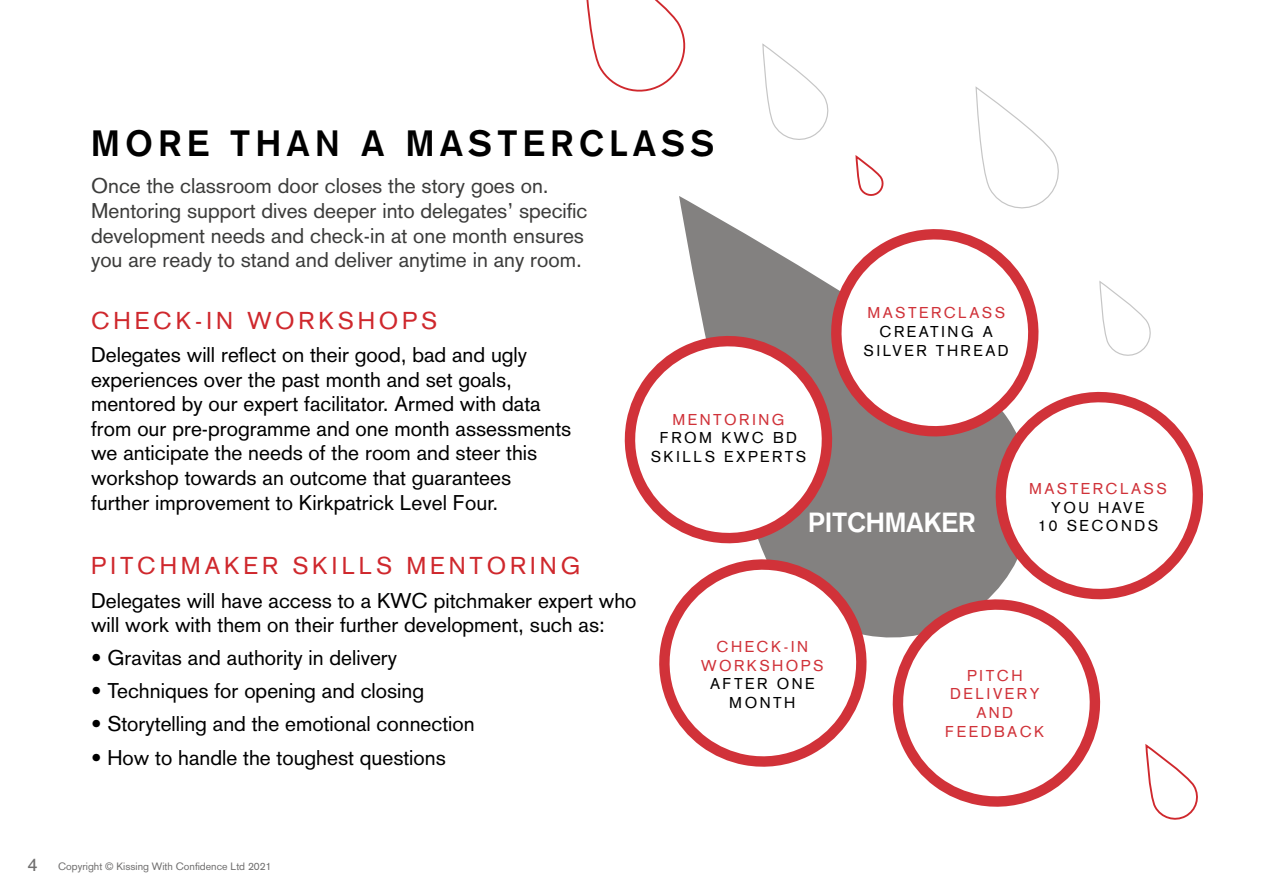
<style>
.page{position:relative;width:1263px;height:893px;background:#fff}
.page>*{position:absolute;margin:0;border:0;box-sizing:border-box;transform-origin:0 0}
.t1{font:700 36px "Akzidenz Grotesk";letter-spacing:.16em;color:#000}
.t2{font:700 27.15px "Akzidenz Grotesk";color:#fff}
.t3{font:24px "Akzidenz Grotesk";letter-spacing:.16em;color:#cf282d}
.t4{font:21px/24.6px "Akzidenz Grotesk";color:#000}
.t5{font:21px/24.6px "Akzidenz Grotesk";color:#3c3c3b}
.t6{font:15.45px/18.6px "Akzidenz Grotesk";letter-spacing:.16em;color:#d03239;text-align:center}
.t7{font:15.45px/18.6px "Akzidenz Grotesk";letter-spacing:.16em;color:#000;text-align:center}
.t8{font:10.5px "Akzidenz Grotesk";color:#706f6f}
.s1{font-size:18px}
</style>
<div class="page">
<svg style="left:679px;top:196px;width:54px;height:31px"></svg>
<svg style="left:586px;top:0;width:100px;height:92px"></svg>
<svg style="left:855px;top:157px;width:29px;height:39px"></svg>
<svg style="left:762px;top:44px;width:67px;height:96px"></svg>
<svg style="left:624px;top:227px;width:579px;height:593px"></svg>
<svg style="left:975px;top:87px;width:84px;height:122px"></svg>
<h1 class="t1" style="left:91px;top:122px;width:624px">MORE THAN A MASTERCLASS</h1>
<p class="t5" style="left:91px;top:174px;width:498px">Once the classroom door closes the story goes on.<br>Mentoring support dives deeper into delegates’ specific development needs and check-in at one month ensures you are ready to stand and deliver anytime in any room.</p>
<p class="t3" style="left:91px;top:306px;width:348px">CHECK-IN WORKSHOPS</p>
<p class="t4" style="left:91px;top:342px;width:482px">Delegates will reflect on their good, bad and ugly experiences over the past month and set goals, mentored by our expert facilitator. Armed with data from our pre-programme and one month assessments we anticipate the needs of the room and steer this workshop towards an outcome that guarantees further improvement to Kirkpatrick Level Four.</p>
<p class="t6" style="left:672px;top:410px;width:114px">MENTORING</p>
<p class="t7" style="left:651px;top:429px;width:157px">FROM KWC BD<br>SKILLS EXPERTS</p>
<p class="t6" style="left:867px;top:304px;width:139px">MASTERCLASS</p>
<p class="t7" style="left:864px;top:322px;width:147px">CREATING A<br>SILVER THREAD</p>
<p class="t2" style="left:808px;top:507px;width:168px">PITCHMAKER</p>
<p class="t6" style="left:1029px;top:479px;width:139px">MASTERCLASS</p>
<p class="t7" style="left:1038px;top:498px;width:122px">YOU HAVE<br>10 SECONDS</p>
<p class="t3" style="left:91px;top:552px;width:491px">PITCHMAKER SKILLS MENTORING</p>
<p class="t4" style="left:91px;top:588px;width:547px">Delegates will have access to a KWC pitchmaker expert who will work with them on their further development, such as:</p>
<p class="t4" style="left:91px;top:646px;width:308px">• Gravitas and authority in delivery</p>
<p class="t4" style="left:91px;top:679px;width:335px">• Techniques for opening and closing</p>
<p class="t4" style="left:91px;top:712px;width:385px">• Storytelling and the emotional connection</p>
<p class="t4" style="left:91px;top:745px;width:356px">• How to handle the toughest questions</p>
<p class="t8" style="left:28px;top:860px;width:245px"><span class="s1">4</span> Copyright © Kissing With Confidence Ltd 2021</p>
<p class="t6" style="left:701px;top:637px;width:124px">CHECK-IN<br>WORKSHOPS</p>
<p class="t7" style="left:710px;top:675px;width:106px">AFTER ONE<br>MONTH</p>
<p class="t6" style="left:945px;top:666px;width:100px">PITCH<br>DELIVERY<br>AND<br>FEEDBACK</p>
</div>
